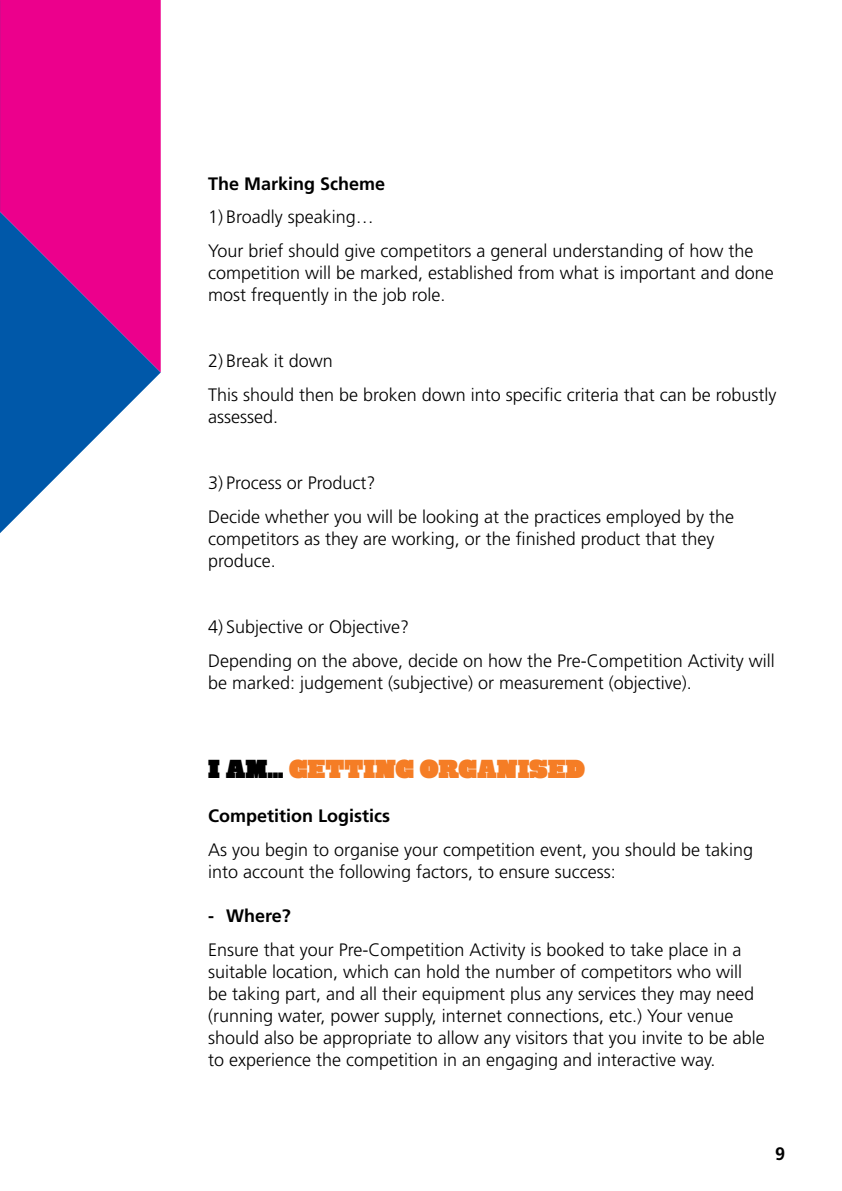
<style>
.page{position:relative;width:842px;height:1191px;background:#fff}
.page>*{position:absolute;margin:0;border:0;box-sizing:border-box;transform-origin:0 0}
.t1{font:26px "Rita Special";color:#f57d25}
.t2{font:300 18px/22px "Frutiger";color:#000}
.t3{font:700 18px "Frutiger";color:#000}
.s1{color:#000}
</style>
<div class="page">
<svg style="left:0;top:372px;width:161px;height:161px"></svg>
<svg style="left:0;top:0;width:161px;height:372px;fill:#ec008c"></svg>
<p class="t3" style="left:208px;top:173px;width:179px">The Marking Scheme</p>
<p class="t2" style="left:208px;top:200px;width:547px;line-height:33.4px">1) Broadly speaking…<br>Your brief should give competitors a general understanding of how the</p>
<p class="t2" style="left:208px;top:261px;width:567px">competition will be marked, established from what is important and done most frequently in the job role.</p>
<p class="t2" style="left:208px;top:344px;width:570px;line-height:33.4px">2) Break it down<br>This should then be broken down into specific criteria that can be robustly</p>
<p class="t2" style="left:208px;top:405px;width:72px">assessed.</p>
<p class="t2" style="left:208px;top:466px;width:528px;line-height:33.4px">3) Process or Product?<br>Decide whether you will be looking at the practices employed by the</p>
<p class="t2" style="left:208px;top:527px;width:508px">competitors as they are working, or the finished product that they produce.</p>
<p class="t2" style="left:208px;top:610px;width:568px;line-height:33.4px">4) Subjective or Objective?<br>Depending on the above, decide on how the Pre-Competition Activity will</p>
<p class="t2" style="left:208px;top:671px;width:485px">be marked: judgement (subjective) or measurement (objective).</p>
<h1 class="t1" style="left:208px;top:750px;width:378px"><span class="s1">I AM…</span> Getting ORGANISED</h1>
<p class="t3" style="left:208px;top:805px;width:183px">Competition Logistics</p>
<p class="t2" style="left:208px;top:838px;width:547px">As you begin to organise your competition event, you should be taking into account the following factors, to ensure success:</p>
<p class="t3" style="left:208px;top:905px;width:84px">- Where?</p>
<p class="t2" style="left:208px;top:938px;width:558px">Ensure that your Pre-Competition Activity is booked to take place in a suitable location, which can hold the number of competitors who will be taking part, and all their equipment plus any services they may need (running water, power supply, internet connections, etc.) Your venue should also be appropriate to allow any visitors that you invite to be able to experience the competition in an engaging and interactive way.</p>
<p class="t3" style="left:775px;top:1142px;width:12px">9</p>
</div>
